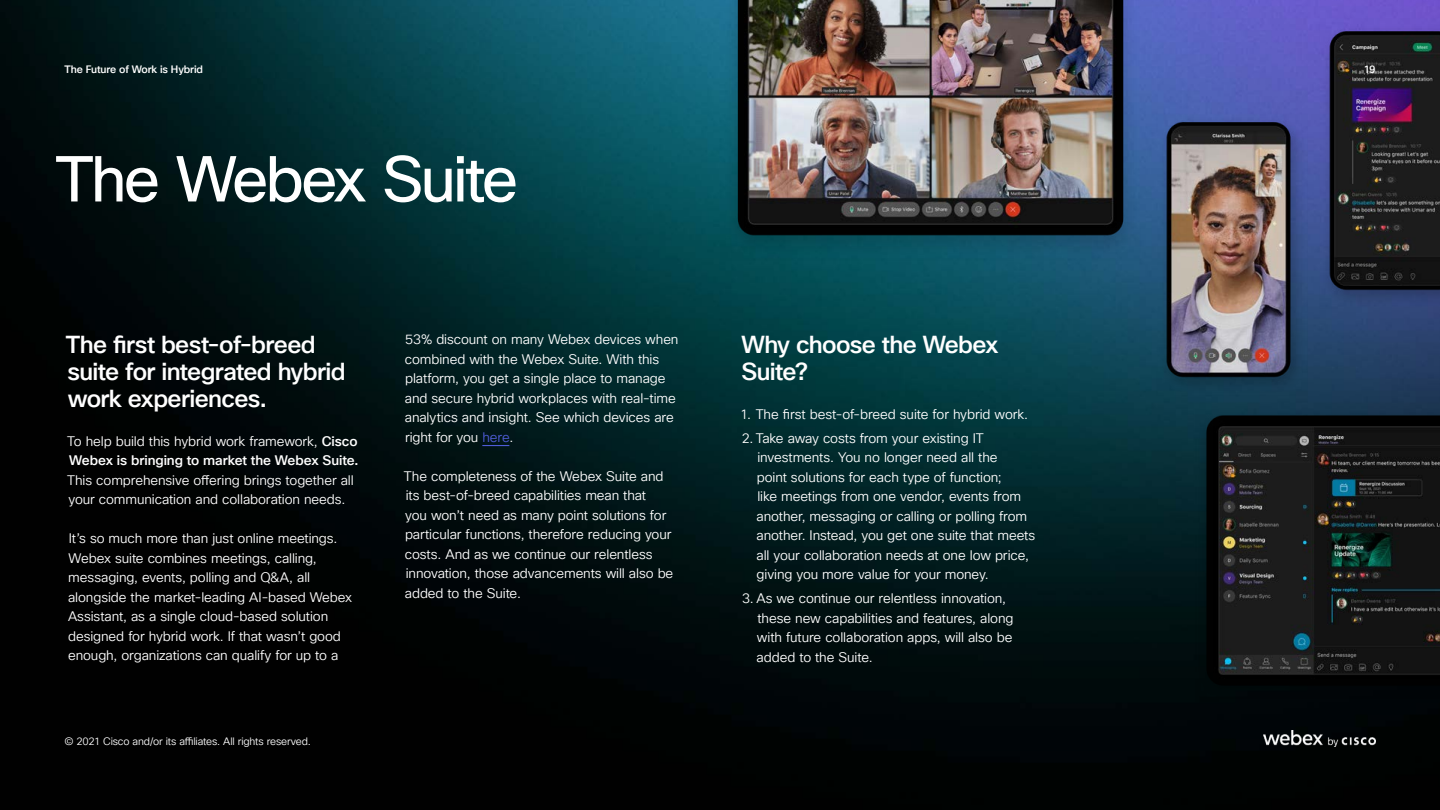
<style>
.page{position:relative;width:1440px;height:810px;background:#fff}
.page>*{position:absolute;margin:0;border:0;box-sizing:border-box;transform-origin:0 0}
.t1{font:63px "Cisco Sans TT";letter-spacing:-.05em;color:#fff}
.t2{font:500 24px/27px "Cisco Sans TT";letter-spacing:-.025em;color:#fff}
.t3{font:13.5px/19.5px "Cisco Sans TT Light";letter-spacing:-.005em;color:#fff}
.t4{font:500 13.5px "Cisco Sans TT";letter-spacing:-.005em;color:#fff}
.t5{font:10.5px "Cisco Sans TT Light";letter-spacing:-.015em;color:#fff}
.t6{font:500 10.5px "Cisco Sans TT";letter-spacing:-.01em;color:#fff}
.s1{font-family:"Cisco Sans TT";font-weight:500}
.s2{color:#4f5cd6}
</style>
<div class="page">
<img style="left:0;top:0;width:1440px;height:810px">
<svg style="left:482px;top:445px;width:27px;height:1px"></svg>
<img style="left:1156px;top:113px;width:151px;height:283px">
<img style="left:721px;top:0;width:420px;height:260px">
<img style="left:1319px;top:22px;width:121px;height:287px">
<img style="left:1195px;top:409px;width:245px;height:293px">
<img style="left:1263px;top:730px;width:113px;height:16px">
<p class="t6" style="left:64px;top:62px;width:140px">The Future of Work is Hybrid</p>
<p class="t6" style="left:1364px;top:62px;width:13px">19</p>
<h1 class="t1" style="left:55px;top:138px;width:464px">The Webex Suite</h1>
<h2 class="t2" style="left:66px;top:331px;width:281px">The first best-of-breed suite for integrated hybrid work experiences.</h2>
<p class="t3" style="left:67px;top:432px;width:292px">To help build this hybrid work framework, <span class="s1">Cisco</span></p>
<p class="t4" style="left:69px;top:452px;width:291px">Webex is bringing to market the Webex Suite.</p>
<p class="t3" style="left:67px;top:471px;width:288px">This comprehensive offering brings together all your communication and collaboration needs.</p>
<p class="t3" style="left:68px;top:529px;width:286px">It’s so much more than just online meetings.<br>Webex suite combines meetings, calling, messaging, events, polling and Q&amp;A, all alongside the market-leading AI-based Webex Assistant, as a single cloud-based solution designed for hybrid work. If that wasn’t good enough, organizations can qualify for up to a</p>
<p class="t5" style="left:64px;top:734px;width:248px">© 2021 Cisco and/or its affiliates. All rights reserved.</p>
<p class="t3" style="left:405px;top:330px;width:275px">53% discount on many Webex devices when combined with the Webex Suite. With this platform, you get a single place to manage and secure hybrid workplaces with real-time analytics and insight. See which devices are right for you <span class="s2">here</span>.</p>
<p class="t3" style="left:404px;top:467px;width:271px">The completeness of the Webex Suite and its best-of-breed capabilities mean that<br>you won’t need as many point solutions for particular functions, therefore reducing your costs. And as we continue our relentless innovation, those advancements will also be added to the Suite.</p>
<h2 class="t2" style="left:741px;top:331px;width:259px">Why choose the Webex<br>Suite?</h2>
<p class="t3" style="left:740px;top:405px;width:289px">1. The first best-of-breed suite for hybrid work.</p>
<p class="t3" style="left:757px;top:429px;width:280px;text-indent:-15px">2. Take away costs from your existing IT investments. You no longer need all the<br>point solutions for each type of function;<br>like meetings from one vendor, events from another, messaging or calling or polling from another. Instead, you get one suite that meets all your collaboration needs at one low price, giving you more value for your money.</p>
<p class="t3" style="left:757px;top:589px;width:258px;text-indent:-14px">3. As we continue our relentless innovation, these new capabilities and features, along with future collaboration apps, will also be added to the Suite.</p>
</div>
